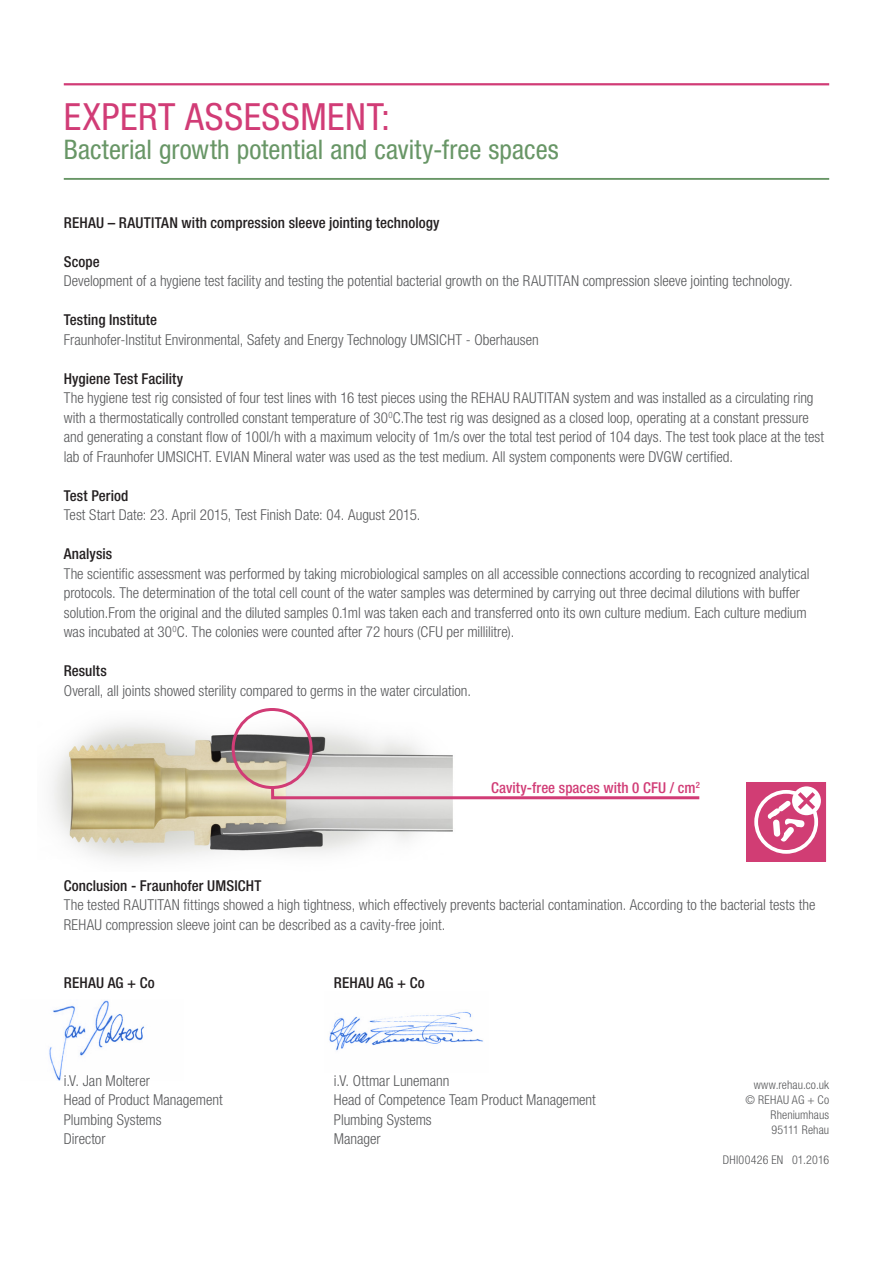
<style>
.page{position:relative;width:893px;height:1263px;background:#fff}
.page>*{position:absolute;margin:0;border:0;box-sizing:border-box;transform-origin:0 0}
.t1{font:condensed 37.5px "Helvetica Neue LTW1 G";letter-spacing:.015em;color:#d13c76}
.t2{font:condensed 27px "Helvetica Neue LTW1 G";color:#689666}
.t3{font:300 condensed 15px/19.5px "Helvetica Neue LTW1 G";color:#57585a}
.t4{font:500 condensed 15px "Helvetica Neue LTW1 G";letter-spacing:.005em;color:#231f20}
.t5{font:500 condensed 15px "Helvetica Neue LTW1 G";letter-spacing:.005em;color:#d13c76}
.t6{font:300 condensed 12px/15px "Helvetica Neue LTW1 G";letter-spacing:.005em;color:#57585a;text-align:right}
</style>
<div class="page">
<img style="left:329px;top:1011px;width:154px;height:40px">
<img style="left:49px;top:1000px;width:95px;height:80px">
<hr style="left:64px;top:83px;width:765px;height:2px;background:#d13c76">
<hr style="left:64px;top:178px;width:765px;height:2px;background:#689666">
<img style="left:51px;top:711px;width:402px;height:149px">
<div style="left:232px;top:708px;width:81px;height:81px;border:3px solid #d13c76;border-radius:50%"></div>
<svg style="left:270px;top:785px;width:430px;height:16px"></svg>
<svg style="left:746px;top:782px;width:80px;height:80px"></svg>
<h1 class="t1" style="left:64px;top:95px;width:328px">EXPERT ASSESSMENT:</h1>
<h2 class="t2" style="left:64px;top:134px;width:496px">Bacterial growth potential and cavity-free spaces</h2>
<p class="t4" style="left:64px;top:213px;width:377px">REHAU – RAUTITAN with compression sleeve jointing technology</p>
<p class="t4" style="left:64px;top:252px;width:37px">Scope</p>
<p class="t3" style="left:64px;top:271px;width:730px">Development of a hygiene test facility and testing the potential bacterial growth on the RAUTITAN compression sleeve jointing technology.</p>
<p class="t4" style="left:64px;top:311px;width:95px">Testing Institute</p>
<p class="t3" style="left:64px;top:330px;width:476px">Fraunhofer-Institut Environmental, Safety and Energy Technology UMSICHT - Oberhausen</p>
<p class="t4" style="left:64px;top:369px;width:121px">Hygiene Test Facility</p>
<p class="t3" style="left:64px;top:388px;width:762px">The hygiene test rig consisted of four test lines with 16 test pieces using the REHAU RAUTITAN system and was installed as a circulating ring with a thermostatically controlled constant temperature of 30<sup>0</sup>C.The test rig was designed as a closed loop, operating at a constant pressure and generating a constant flow of 100l/h with a maximum velocity of 1m/s over the total test period of 104 days. The test took place at the test lab of Fraunhofer UMSICHT. EVIAN Mineral water was used as the test medium. All system components were DVGW certified.</p>
<p class="t4" style="left:64px;top:486px;width:66px">Test Period</p>
<p class="t3" style="left:64px;top:505px;width:358px">Test Start Date: 23. April 2015, Test Finish Date: 04. August 2015.</p>
<p class="t4" style="left:64px;top:545px;width:50px">Analysis</p>
<p class="t3" style="left:64px;top:564px;width:747px">The scientific assessment was performed by taking microbiological samples on all accessible connections according to recognized analytical protocols. The determination of the total cell count of the water samples was determined by carrying out three decimal dilutions with buffer solution.From the original and the diluted samples 0.1ml was taken each and transferred onto its own culture medium. Each culture medium was incubated at 30<sup>0</sup>C. The colonies were counted after 72 hours (CFU per millilitre).</p>
<p class="t4" style="left:64px;top:662px;width:45px">Results</p>
<p class="t3" style="left:64px;top:681px;width:409px">Overall, all joints showed sterility compared to germs in the water circulation.</p>
<p class="t5" style="left:491px;top:779px;width:210px">Cavity-free spaces with 0 CFU / cm<sup>2</sup></p>
<p class="t4" style="left:64px;top:876px;width:199px">Conclusion - Fraunhofer UMSICHT</p>
<p class="t3" style="left:64px;top:895px;width:753px">The tested RAUTITAN fittings showed a high tightness, which effectively prevents bacterial contamination. According to the bacterial tests the<br>REHAU compression sleeve joint can be described as a cavity-free joint.</p>
<p class="t4" style="left:64px;top:974px;width:93px">REHAU AG + Co</p>
<p class="t4" style="left:334px;top:974px;width:93px">REHAU AG + Co</p>
<p class="t3" style="left:64px;top:1071px;width:88px">i.V. Jan Molterer</p>
<p class="t3" style="left:334px;top:1071px;width:117px">i.V. Ottmar Lunemann</p>
<p class="t3" style="left:64px;top:1090px;width:160px">Head of Product Management</p>
<p class="t3" style="left:334px;top:1090px;width:264px">Head of Competence Team Product Management</p>
<p class="t3" style="left:64px;top:1110px;width:99px">Plumbing Systems</p>
<p class="t3" style="left:334px;top:1110px;width:99px">Plumbing Systems</p>
<p class="t3" style="left:64px;top:1129px;width:43px">Director</p>
<p class="t3" style="left:334px;top:1129px;width:48px">Manager</p>
<p class="t6" style="left:746px;top:1077px;width:85px">www.rehau.co.uk © REHAU AG + Co<br>Rheniumhaus<br>95111 Rehau</p>
<p class="t6" style="left:723px;top:1152px;width:108px">DHI00426 EN 01.2016</p>
</div>
